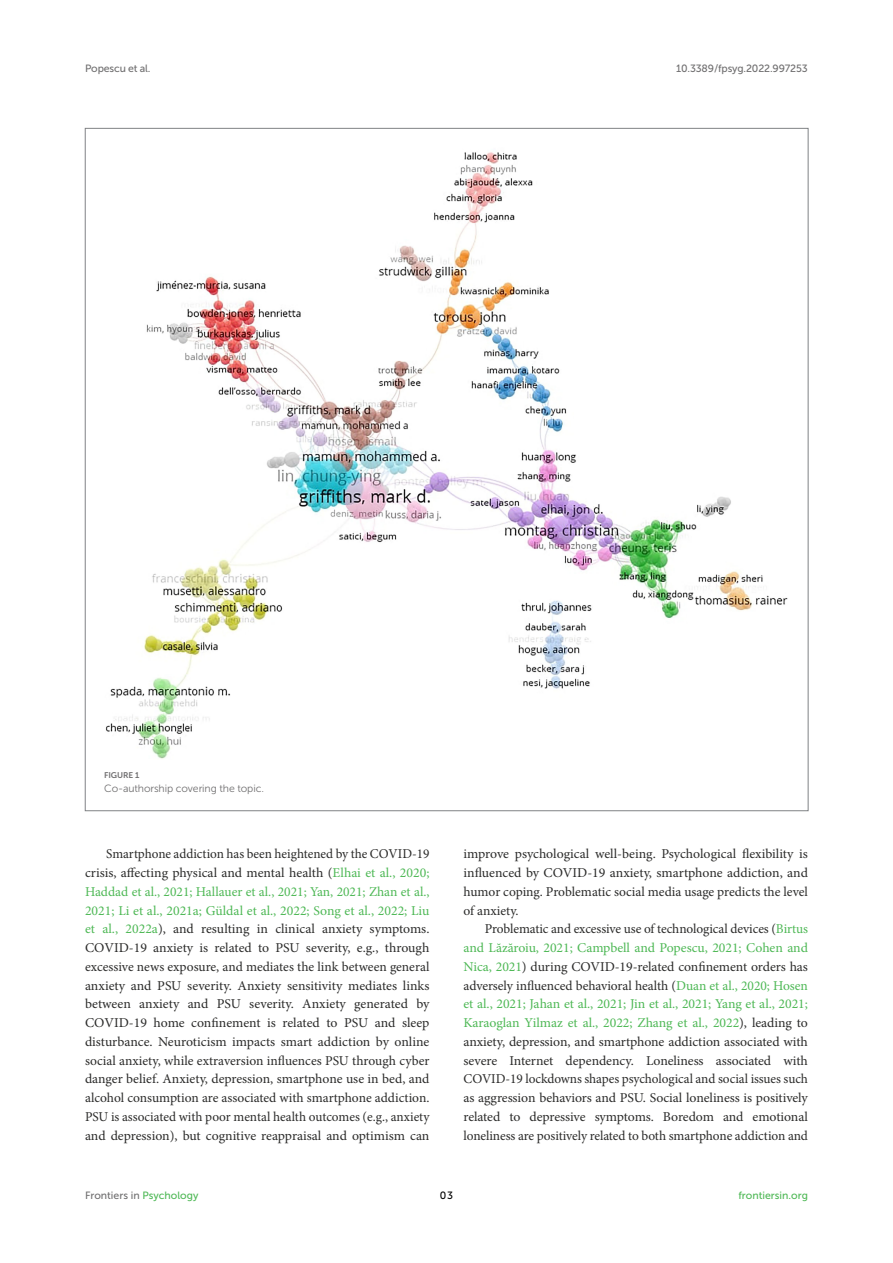
<style>
.page{position:relative;width:893px;height:1263px;background:#fff}
.page>*{position:absolute;margin:0;border:0;box-sizing:border-box;transform-origin:0 0}
.TEXT{font:13.5px/18.8px "Minion Pro";letter-spacing:-.005em;color:#2b2b2a;text-align:justify}
.t1{font:10.5px "Museo Sans 500";letter-spacing:-.015em;color:#706f70}
.FIG_LEG{font:10.5px "Museo Sans 300";letter-spacing:-.01em;color:#706f70}
.t2{font:10.5px "Museo Sans 500";color:#4eb855}
.t3{font:10.5px "Museo Sans 500";color:#000}
.FIG_HD{font:8.25px "Museo Sans 700";letter-spacing:-.01em;color:#706f70}
.s1{color:#4eb855}
</style>
<div class="page">
<img style="left:105px;top:152px;width:683px;height:607px">
<p class="t1" style="left:85px;top:63px;width:67px">Popescu et al.</p>
<p class="t1" style="left:676px;top:63px;width:133px">10.3389/fpsyg.2022.997253</p>
<p class="FIG_HD" style="left:104px;top:771px;width:37px">FIGURE 1</p>
<p class="FIG_LEG" style="left:104px;top:782px;width:161px">Co-authorship covering the topic.</p>
<p class="TEXT" style="left:85px;top:845px;width:346px;text-indent:21px">Smartphone addiction has been heightened by the COVID-19 crisis, affecting physical and mental health (<span class="s1">Elhai et al., 2020; Haddad et al., 2021; Hallauer et al., 2021; Yan, 2021; Zhan et al., 2021; Li et al., 2021a; Güldal et al., 2022; Song et al., 2022; Liu et al., 2022a</span>), and resulting in clinical anxiety symptoms.<br>COVID-19 anxiety is related to PSU severity, e.g., through excessive news exposure, and mediates the link between general anxiety and PSU severity. Anxiety sensitivity mediates links between anxiety and PSU severity. Anxiety generated by COVID-19 home confinement is related to PSU and sleep disturbance. Neuroticism impacts smart addiction by online social anxiety, while extraversion influences PSU through cyber danger belief. Anxiety, depression, smartphone use in bed, and alcohol consumption are associated with smartphone addiction.<br>PSU is associated with poor mental health outcomes (e.g., anxiety and depression), but cognitive reappraisal and optimism can</p>
<p class="TEXT" style="left:463px;top:845px;width:346px">improve psychological well-being. Psychological flexibility is influenced by COVID-19 anxiety, smartphone addiction, and humor coping. Problematic social media usage predicts the level of anxiety.</p>
<p class="TEXT" style="left:463px;top:920px;width:346px;text-indent:21px">Problematic and excessive use of technological devices (<span class="s1">Birtus and Lăzăroiu, 2021; Campbell and Popescu, 2021; Cohen and Nica, 2021</span>) during COVID-19-related confinement orders has adversely influenced behavioral health (<span class="s1">Duan et al., 2020; Hosen et al., 2021; Jahan et al., 2021; Jin et al., 2021; Yang et al., 2021; Karaoglan Yilmaz et al., 2022; Zhang et al., 2022</span>), leading to anxiety, depression, and smartphone addiction associated with severe Internet dependency. Loneliness associated with COVID-19 lockdowns shapes psychological and social issues such as aggression behaviors and PSU. Social loneliness is positively related to depressive symptoms. Boredom and emotional loneliness are positively related to both smartphone addiction and</p>
<p class="t1" style="left:85px;top:1190px;width:115px">Frontiers in <span class="s1">Psychology</span></p>
<p class="t3" style="left:440px;top:1190px;width:15px">03</p>
<p class="t2" style="left:738px;top:1190px;width:71px">frontiersin.org</p>
</div>
